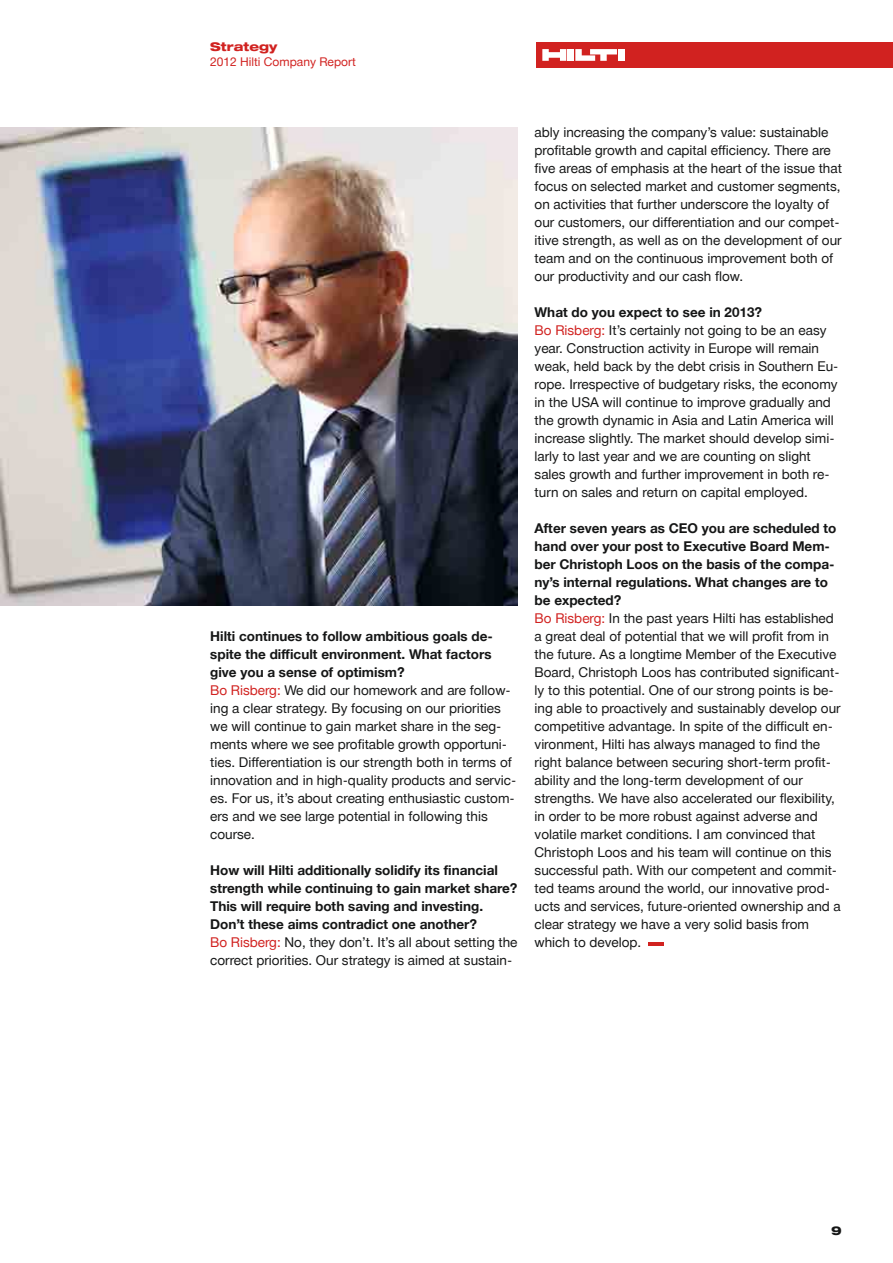
<style>
.page{position:relative;width:893px;height:1263px;background:#fff}
.page>*{position:absolute;margin:0;border:0;box-sizing:border-box;transform-origin:0 0}
.t1{font:13.5px/18px "Hilti";color:#151616}
.t2{font:700 13.5px/18px "Hilti";color:#151616}
.t3{font:12px "Hilti";color:#d12220}
.t4{font:800 expanded 12px "Hilti";color:#d12220}
.t5{font:800 expanded 12px "Hilti";color:#151616}
.s1{font-weight:700}
.s2{color:#d12220}
.s3{font-weight:400;color:#d12220}
.s4{font-weight:400}
</style>
<div class="page">
<img style="left:0;top:128px;width:518px;height:477px">
<hr style="left:649px;top:942px;width:15px;height:3px;background:#d12220">
<div style="left:536px;top:43px;width:357px;height:25px;background:#d12220"></div>
<div style="left:568px;top:49px;width:6px;height:12px;background:#fff"></div>
<div style="left:618px;top:49px;width:7px;height:12px;background:#fff"></div>
<svg style="left:542px;top:49px;width:24px;height:12px"></svg>
<svg style="left:575px;top:49px;width:42px;height:12px"></svg>
<p class="t4" style="left:210px;top:40px;width:69px">Strategy</p>
<p class="t3" style="left:210px;top:55px;width:147px">2012 Hilti Company Report</p>
<p class="t1" style="left:210px;top:627px;width:308px"><span class="s1">Hilti continues to follow ambitious goals de&shy;spite the difficult environment. What factors give you a sense of optimism?<br></span><span class="s2">Bo Risberg:</span> We did our homework and are follow&shy;ing a clear strategy. By focusing on our priorities we will continue to gain market share in the seg&shy;ments where we see profitable growth opportuni&shy;ties. Differentiation is our strength both in terms of innovation and in high-quality products and servic&shy;es. For us, it’s about creating enthusiastic custom&shy;ers and we see large potential in following this course.</p>
<p class="t2" style="left:210px;top:861px;width:309px">How will Hilti additionally solidify its financial strength while continuing to gain market share?<br>This will require both saving and investing.<br>Don’t these aims contradict one another?<br><span class="s3">Bo Risberg:</span> <span class="s4">No, they don’t. It’s all about setting the correct priorities. Our strategy is aimed at sustain-</span></p>
<p class="t1" style="left:535px;top:123px;width:309px">ably increasing the company’s value: sustainable profitable growth and capital efficiency. There are five areas of emphasis at the heart of the issue that focus on selected market and customer segments, on activities that further underscore the loyalty of our customers, our differentiation and our compet&shy;itive strength, as well as on the development of our team and on the continuous improvement both of our productivity and our cash flow.</p>
<p class="t1" style="left:535px;top:303px;width:305px"><span class="s1">What do you expect to see in 2013?<br></span><span class="s2">Bo Risberg:</span> It’s certainly not going to be an easy year. Construction activity in Europe will remain weak, held back by the debt crisis in Southern Eu&shy;rope. Irrespective of budgetary risks, the economy in the USA will continue to improve gradually and the growth dynamic in Asia and Latin America will increase slightly. The market should develop simi&shy;larly to last year and we are counting on slight sales growth and further improvement in both re&shy;turn on sales and return on capital employed.</p>
<p class="t1" style="left:535px;top:519px;width:308px"><span class="s1">After seven years as CEO you are scheduled to hand over your post to Executive Board Mem&shy;ber Christoph Loos on the basis of the compa&shy;ny’s internal regulations. What changes are to be expected?<br></span><span class="s2">Bo Risberg:</span> In the past years Hilti has established a great deal of potential that we will profit from in the future. As a longtime Member of the Executive Board, Christoph Loos has contributed significant&shy;ly to this potential. One of our strong points is be&shy;ing able to proactively and sustainably develop our competitive advantage. In spite of the difficult en&shy;vironment, Hilti has always managed to find the right balance between securing short-term profit&shy;ability and the long-term development of our strengths. We have also accelerated our flexibility, in order to be more robust against adverse and volatile market conditions. I am convinced that Christoph Loos and his team will continue on this successful path. With our competent and commit&shy;ted teams around the world, our innovative prod&shy;ucts and services, future-oriented ownership and a clear strategy we have a very solid basis from which to develop.</p>
<p class="t5" style="left:831px;top:1224px;width:12px">9</p>
</div>
